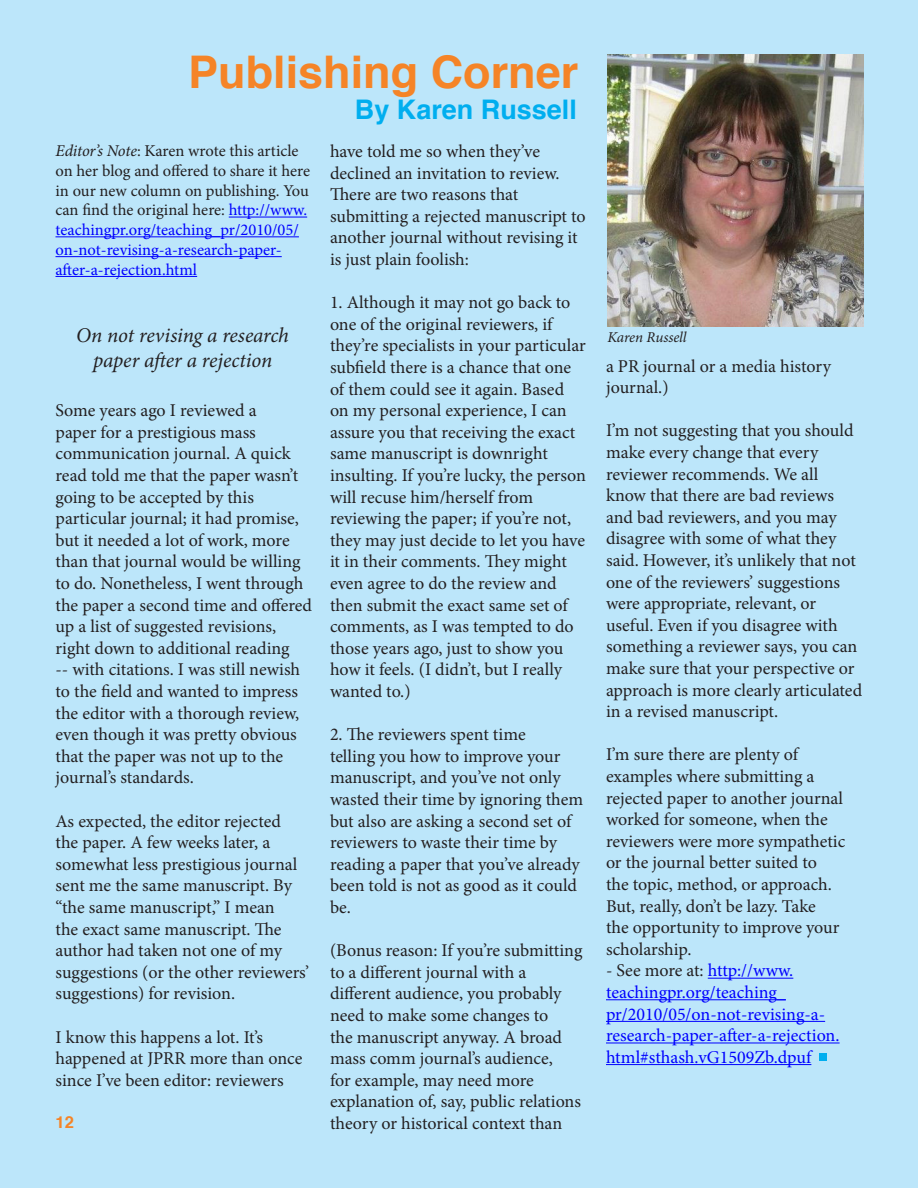
<style>
.page{position:relative;width:918px;height:1188px;background:#bce6fa}
.page>*{position:absolute;margin:0;border:0;box-sizing:border-box;transform-origin:0 0}
.t1{font:700 45px "Helvetica";color:#f58427}
.t2{font:700 27px "Helvetica";color:#00aeef}
.t3{font:italic 21px/25.2px "Minion Pro";letter-spacing:-.005em;color:#231f20;text-align:center}
.t4{font:18px/21.6px "Minion Pro";letter-spacing:-.005em;color:#231f20}
.t5{font:18px/21.6px "Minion Pro";color:#00f}
.t6{font:16.5px/19.8px "Minion Pro";letter-spacing:-.005em;color:#231f20}
.t7{font:700 16.5px "Helvetica";color:#f58427}
.t8{font:italic 15px "Minion Pro";letter-spacing:-.01em;color:#231f20}
.s1{font-style:italic}
.s2{color:#00f}
.s3{color:#231f20}
</style>
<div class="page">
<hr style="left:229px;top:217px;width:78px;height:1px;background:#00f">
<hr style="left:56px;top:236px;width:243px;height:1px;background:#00f">
<hr style="left:56px;top:256px;width:226px;height:1px;background:#00f">
<hr style="left:56px;top:276px;width:141px;height:1px;background:#00f">
<img style="left:608px;top:54px;width:255px;height:272px">
<div style="left:819px;top:1054px;width:8px;height:7px;background:#00aeef"></div>
<hr style="left:708px;top:978px;width:85px;height:1px;background:#00f">
<hr style="left:606px;top:999px;width:180px;height:1px;background:#00f">
<hr style="left:606px;top:1021px;width:219px;height:1px;background:#00f">
<hr style="left:606px;top:1043px;width:234px;height:1px;background:#00f">
<hr style="left:606px;top:1064px;width:205px;height:1px;background:#00f">
<p class="t1" style="left:188px;top:36px;width:392px">Publishing Corner</p>
<p class="t2" style="left:355px;top:88px;width:224px">By Karen Russell</p>
<p class="t6" style="left:56px;top:141px;width:256px"><span class="s1">Editor’s Note</span>: Karen wrote this article on her blog and offered to share it here in our new column on publishing. You can find the original here: <span class="s2">http://www. teachingpr.org/teaching_pr/2010/05/ on-not-revising-a-research-paper&shy;after-a-rejection.html</span></p>
<p class="t4" style="left:330px;top:141px;width:231px">have told me so when they’ve declined an invitation to review.</p>
<p class="t4" style="left:330px;top:184px;width:257px">There are two reasons that submitting a rejected manuscript to another journal without revising it is just plain foolish:</p>
<p class="t4" style="left:330px;top:292px;width:258px">1. Although it may not go back to one of the original reviewers, if they’re specialists in your particular subfield there is a chance that one of them could see it again. Based on my personal experience, I can assure you that receiving the exact same manuscript is downright insulting. If you’re lucky, the person will recuse him/herself from reviewing the paper; if you’re not, they may just decide to let you have it in their comments. They might even agree to do the review and then submit the exact same set of comments, as I was tempted to do those years ago, just to show you how it feels. (I didn’t, but I really wanted to.)</p>
<p class="t4" style="left:330px;top:724px;width:255px">2. The reviewers spent time<br>telling you how to improve your manuscript, and you’ve not only wasted their time by ignoring them but also are asking a second set of reviewers to waste their time by reading a paper that you’ve already been told is not as good as it could be.</p>
<p class="t4" style="left:330px;top:940px;width:254px">(Bonus reason: If you’re submitting to a different journal with a different audience, you probably need to make some changes to<br>the manuscript anyway. A broad mass comm journal’s audience,<br>for example, may need more explanation of, say, public relations theory or historical context than</p>
<p class="t3" style="left:76px;top:322px;width:214px">On not revising a research paper after a rejection</p>
<p class="t4" style="left:56px;top:400px;width:258px">Some years ago I reviewed a<br>paper for a prestigious mass communication journal. A quick read told me that the paper wasn’t going to be accepted by this particular journal; it had promise, but it needed a lot of work, more than that journal would be willing to do. Nonetheless, I went through the paper a second time and offered up a list of suggested revisions, right down to additional reading<br>-- with citations. I was still newish to the field and wanted to impress the editor with a thorough review, even though it was pretty obvious that the paper was not up to the journal’s standards.</p>
<p class="t4" style="left:56px;top:810px;width:255px">As expected, the editor rejected<br>the paper. A few weeks later, a somewhat less prestigious journal sent me the same manuscript. By “the same manuscript,” I mean<br>the exact same manuscript. The author had taken not one of my suggestions (or the other reviewers’ suggestions) for revision.</p>
<p class="t4" style="left:56px;top:1026px;width:248px">I know this happens a lot. It’s happened at JPRR more than once since I’ve been editor: reviewers</p>
<p class="t7" style="left:56px;top:1109px;width:20px">12</p>
<p class="t8" style="left:607px;top:326px;width:81px">Karen Russell</p>
<p class="t4" style="left:606px;top:355px;width:226px">a PR journal or a media history journal.)</p>
<p class="t4" style="left:606px;top:420px;width:258px">I’m not suggesting that you should make every change that every reviewer recommends. We all know that there are bad reviews and bad reviewers, and you may disagree with some of what they said. However, it’s unlikely that not one of the reviewers’ suggestions were appropriate, relevant, or useful. Even if you disagree with something a reviewer says, you can make sure that your perspective or approach is more clearly articulated in a revised manuscript.</p>
<p class="t4" style="left:606px;top:744px;width:241px">I’m sure there are plenty of examples where submitting a rejected paper to another journal worked for someone, when the reviewers were more sympathetic or the journal better suited to<br>the topic, method, or approach.<br>But, really, don’t be lazy. Take<br>the opportunity to improve your scholarship.</p>
<p class="t5" style="left:606px;top:960px;width:235px"><span class="s3">- See more at:</span> http://www. teachingpr.org/teaching_ pr/2010/05/on-not-revising-a&shy;research-paper-after-a-rejection. html#sthash.vG1509Zb.dpuf</p>
</div>
